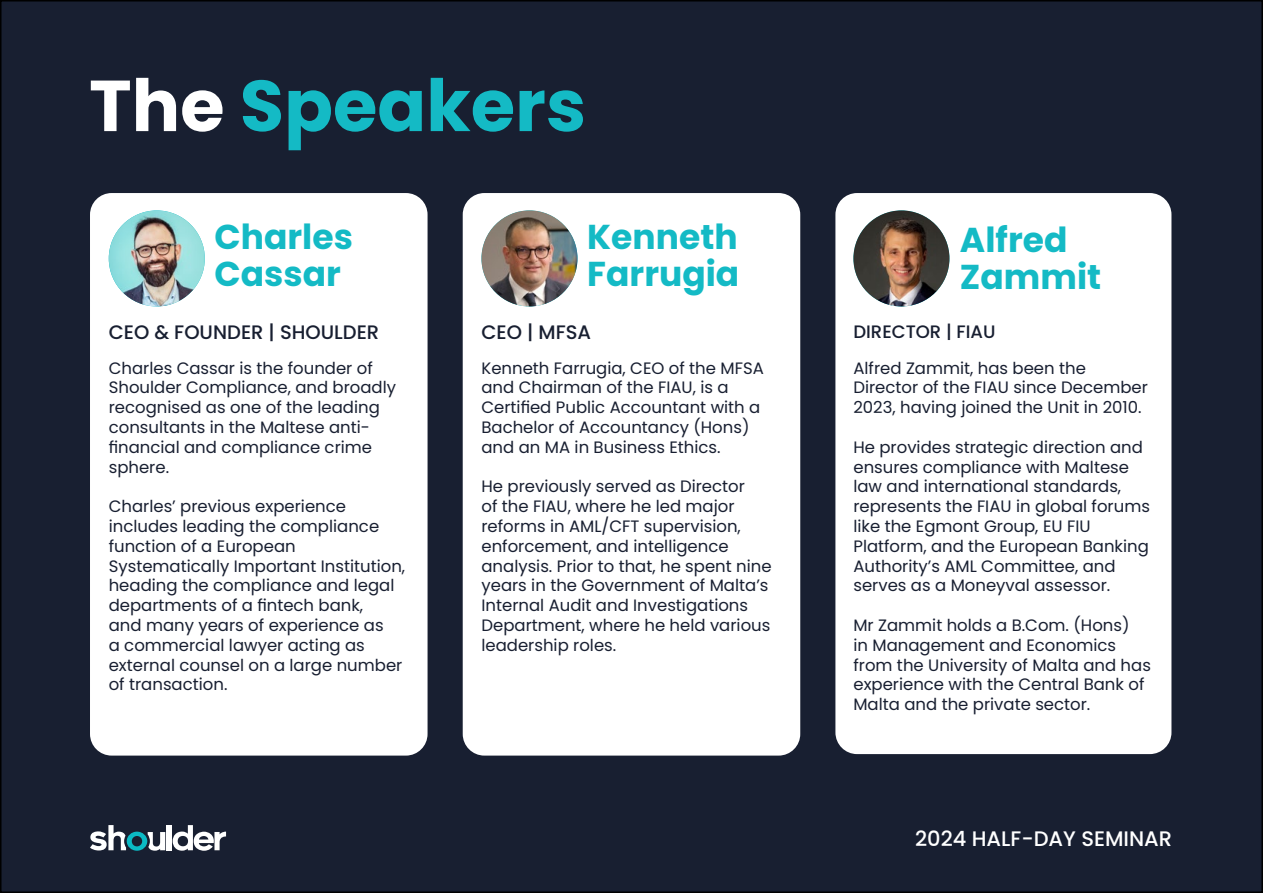
<style>
.page{position:relative;width:1263px;height:893px;background:#fff}
.page>*{position:absolute;margin:0;border:0;box-sizing:border-box;transform-origin:0 0}
.t1{font:700 72px "Poppins";color:#14bac5}
.t2{font:700 34.5px/37.5px "Poppins";color:#14bac5}
.t3{font:500 21px "Poppins";color:#fff}
.t4{font:500 19.5px "Poppins";color:#181f31}
.t5{font:500 18px "Poppins";color:#181f31}
.t6{font:16.5px/19.8px "Poppins";color:#181f31}
.s1{color:#fff}
</style>
<div class="page">
<div style="left:1px;top:1px;width:1261px;height:891px;background:#181f31"></div>
<div style="left:167px;top:825px;width:5px;height:25px;background:#fff"></div>
<svg style="left:173px;top:825px;width:53px;height:26px"></svg>
<svg style="left:90px;top:825px;width:75px;height:26px"></svg>
<div style="left:835px;top:193px;width:336px;height:561px;background:#fff;border-radius:22px"></div>
<img style="left:853px;top:210px;width:96px;height:96px;border-radius:48px">
<div style="left:90px;top:193px;width:338px;height:563px;background:#fff;border-radius:22px"></div>
<img style="left:109px;top:210px;width:96px;height:96px;border-radius:48px">
<div style="left:463px;top:193px;width:337px;height:563px;background:#fff;border-radius:22px"></div>
<img style="left:481px;top:210px;width:96px;height:96px;border-radius:48px">
<h1 class="t1" style="left:89px;top:64px;width:498px"><span class="s1">The</span> Speakers</h1>
<h2 class="t2" style="left:215px;top:218px;width:140px">Charles<br>Cassar</h2>
<p class="t4" style="left:109px;top:321px;width:272px">CEO &amp; FOUNDER | SHOULDER</p>
<p class="t6" style="left:109px;top:358px;width:289px">Charles Cassar is the founder of<br>Shoulder Compliance, and broadly recognised as one of the leading consultants in the Maltese anti&shy;financial and compliance crime sphere.</p>
<p class="t6" style="left:109px;top:497px;width:298px">Charles’ previous experience includes leading the compliance function of a European<br>Systematically Important Institution, heading the compliance and legal departments of a fintech bank,<br>and many years of experience as<br>a commercial lawyer acting as external counsel on a large number of transaction.</p>
<h2 class="t2" style="left:587px;top:218px;width:154px">Kenneth<br>Farrugia</h2>
<p class="t4" style="left:481px;top:321px;width:111px">CEO | MFSA</p>
<p class="t6" style="left:481px;top:358px;width:284px">Kenneth Farrugia, CEO of the MFSA and Chairman of the FIAU, is a<br>Certified Public Accountant with a<br>Bachelor of Accountancy (Hons) and an MA in Business Ethics.</p>
<p class="t6" style="left:481px;top:477px;width:292px">He previously served as Director<br>of the FIAU, where he led major reforms in AML/CFT supervision, enforcement, and intelligence analysis. Prior to that, he spent nine years in the Government of Malta’s<br>Internal Audit and Investigations<br>Department, where he held various leadership roles.</p>
<h2 class="t2" style="left:960px;top:221px;width:143px">Alfred<br>Zammit</h2>
<p class="t5" style="left:853px;top:321px;width:144px">DIRECTOR | FIAU</p>
<p class="t6" style="left:853px;top:358px;width:296px">Alfred Zammit, has been the<br>Director of the FIAU since December<br>2023, having joined the Unit in 2010.</p>
<p class="t6" style="left:853px;top:437px;width:298px">He provides strategic direction and ensures compliance with Maltese law and international standards, represents the FIAU in global forums like the Egmont Group, EU FIU Platform, and the European Banking Authority’s AML Committee, and serves as a Moneyval assessor.</p>
<p class="t6" style="left:853px;top:615px;width:299px">Mr Zammit holds a B.Com. (Hons)<br>in Management and Economics from the University of Malta and has experience with the Central Bank of<br>Malta and the private sector.</p>
<p class="t3" style="left:915px;top:826px;width:259px">2024 HALF-DAY SEMINAR</p>
</div>
